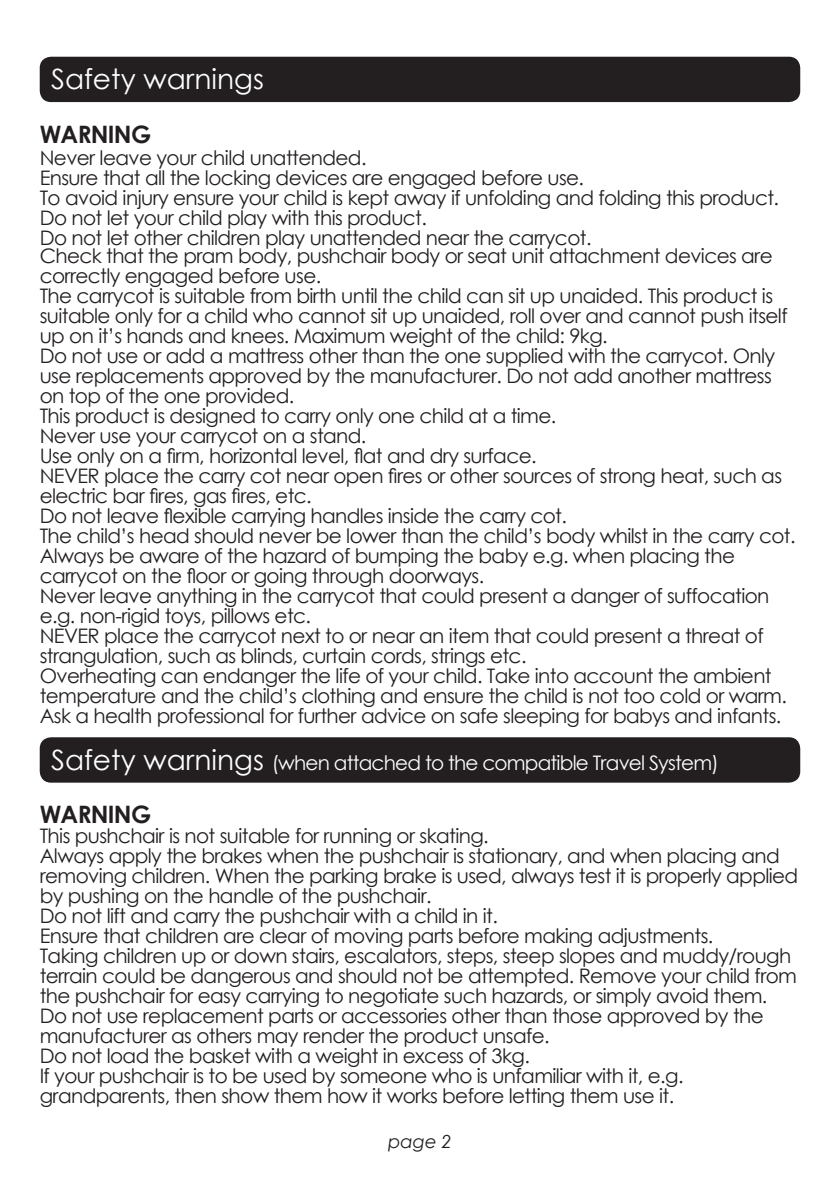
<style>
.page{position:relative;width:840px;height:1191px;background:#fff}
.page>*{position:absolute;margin:0;border:0;box-sizing:border-box;transform-origin:0 0}
.t1{font:28px "Century Gothic";color:#fff}
.t2{font:700 24px "Century Gothic";letter-spacing:-.03em;color:#231f20}
.t3{font:20px/20px "Century Gothic";letter-spacing:-.03em;color:#231f20}
.t4{font:20px "Century Gothic";letter-spacing:-.04em;color:#fff}
.Body_text_CG_9pt{font:italic 18px "Century Gothic";color:#231f20}
.s1{font-size:28px}
</style>
<div class="page">
<div style="left:40px;top:57px;width:759px;height:45px;background:#231f20;border-radius:11px"></div>
<div style="left:40px;top:737px;width:759px;height:45px;background:#231f20;border-radius:11px"></div>
<p class="t1" style="left:51px;top:60px;width:214px">Safety warnings</p>
<p class="t2" style="left:40px;top:116px;width:113px">WARNING</p>
<p class="t3" style="left:40px;top:147px;width:328px">Never leave your child unattended.</p>
<p class="t3" style="left:40px;top:167px;width:545px">Ensure that all the locking devices are engaged before use.</p>
<p class="t3" style="left:40px;top:187px;width:740px">To avoid injury ensure your child is kept away if unfolding and folding this product.</p>
<p class="t3" style="left:40px;top:207px;width:388px">Do not let your child play with this product.</p>
<p class="t3" style="left:40px;top:227px;width:553px">Do not let other children play unattended near the carrycot.</p>
<p class="t3" style="left:40px;top:245px;width:734px">Check that the pram body, pushchair body or seat unit attachment devices are correctly engaged before use.</p>
<p class="t3" style="left:40px;top:285px;width:749px">The carrycot is suitable from birth until the child can sit up unaided. This product is suitable only for a child who cannot sit up unaided, roll over and cannot push itself up on it’s hands and knees. Maximum weight of the child: 9kg.</p>
<p class="t3" style="left:40px;top:345px;width:736px">Do not use or add a mattress other than the one supplied with the carrycot. Only use replacements approved by the manufacturer. Do not add another mattress on top of the one provided.</p>
<p class="t3" style="left:40px;top:405px;width:518px">This product is designed to carry only one child at a time.</p>
<p class="t3" style="left:40px;top:425px;width:328px">Never use your carrycot on a stand.</p>
<p class="t3" style="left:40px;top:445px;width:498px">Use only on a firm, horizontal level, flat and dry surface.</p>
<p class="t3" style="left:40px;top:465px;width:743px">NEVER place the carry cot near open fires or other sources of strong heat, such as electric bar fires, gas fires, etc.</p>
<p class="t3" style="left:40px;top:505px;width:528px">Do not leave flexible carrying handles inside the carry cot.</p>
<p class="t3" style="left:40px;top:525px;width:757px">The child’s head should never be lower than the child’s body whilst in the carry cot.</p>
<p class="t3" style="left:40px;top:545px;width:696px">Always be aware of the hazard of bumping the baby e.g. when placing the carrycot on the floor or going through doorways.</p>
<p class="t3" style="left:40px;top:585px;width:730px">Never leave anything in the carrycot that could present a danger of suffocation e.g. non-rigid toys, pillows etc.</p>
<p class="t3" style="left:40px;top:625px;width:725px">NEVER place the carrycot next to or near an item that could present a threat of strangulation, such as blinds, curtain cords, strings etc.</p>
<p class="t3" style="left:40px;top:665px;width:748px">Overheating can endanger the life of your child. Take into account the ambient temperature and the child’s clothing and ensure the child is not too cold or warm.</p>
<p class="t3" style="left:40px;top:705px;width:742px">Ask a health professional for further advice on safe sleeping for babys and infants.</p>
<p class="t4" style="left:51px;top:748px;width:668px"><span class="s1">Safety warnings</span> (when attached to the compatible Travel System)</p>
<p class="t2" style="left:40px;top:796px;width:113px">WARNING</p>
<p class="t3" style="left:40px;top:826px;width:450px">This pushchair is not suitable for running or skating.</p>
<p class="t3" style="left:40px;top:846px;width:759px">Always apply the brakes when the pushchair is stationary, and when placing and removing children. When the parking brake is used, always test it is properly applied by pushing on the handle of the pushchair.</p>
<p class="t3" style="left:40px;top:906px;width:459px">Do not lift and carry the pushchair with a child in it.</p>
<p class="t3" style="left:40px;top:926px;width:674px">Ensure that children are clear of moving parts before making adjustments.</p>
<p class="t3" style="left:40px;top:946px;width:758px">Taking children up or down stairs, escalators, steps, steep slopes and muddy/rough terrain could be dangerous and should not be attempted. Remove your child from the pushchair for easy carrying to negotiate such hazards, or simply avoid them.</p>
<p class="t3" style="left:40px;top:1006px;width:725px">Do not use replacement parts or accessories other than those approved by the manufacturer as others may render the product unsafe.</p>
<p class="t3" style="left:40px;top:1046px;width:491px">Do not load the basket with a weight in excess of 3kg.</p>
<p class="t3" style="left:40px;top:1066px;width:645px">If your pushchair is to be used by someone who is unfamiliar with it, e.g. grandparents, then show them how it works before letting them use it.</p>
<p class="Body_text_CG_9pt" style="left:388px;top:1128px;width:65px">page 2</p>
</div>
